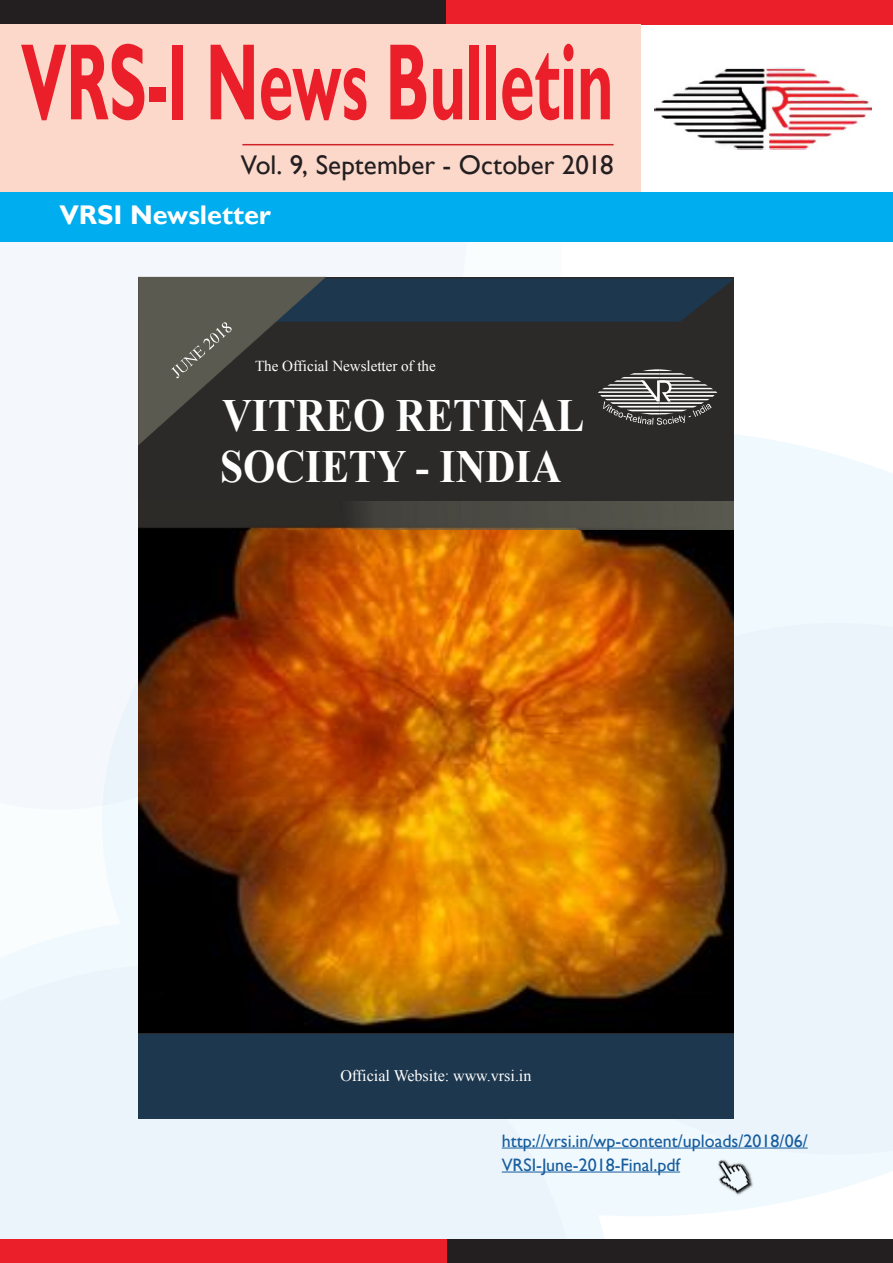
<style>
.page{position:relative;width:893px;height:1263px;background:#fff}
.page>*{position:absolute;margin:0;border:0;box-sizing:border-box;transform-origin:0 0}
.t1{font:700 109.35px "Gill Sans";color:#eb1f29;scale:.57 1}
.t2{font:700 46.05px/50.8px "Times New Roman";color:#fefefe;scale:.9 1}
.t3{font:27px "Gill Sans";color:#231f20}
.t4{font:700 27px "Gill Sans";color:#fff}
.t5{font:18px/24px "Gill Sans";color:#175d9e}
.t6{font:16.05px "Times New Roman";letter-spacing:-.005em;color:#fefefe}
.t7{font:15.15px "Times New Roman";letter-spacing:-.005em;color:#fefefe}
</style>
<div class="page">
<svg style="left:615px;top:428px;width:278px;height:788px;fill:#f0f9fd"></svg>
<svg style="left:102px;top:810px;width:36px;height:109px;fill:#f0f9fd"></svg>
<svg style="left:0;top:919px;width:615px;height:320px;fill:#f0f9fd"></svg>
<div style="left:0;top:242px;width:467px;height:568px;background:#f4f7fb"></div>
<div style="left:578px;top:623px;width:315px;height:532px;background:#ebf4fa"></div>
<div style="left:0;top:964px;width:578px;height:275px;background:#ebf4fa"></div>
<div style="left:0;top:0;width:446px;height:24px;background:#231f20"></div>
<div style="left:446px;top:0;width:447px;height:24px;background:#eb1f29"></div>
<div style="left:446px;top:1239px;width:447px;height:24px;background:#231f20"></div>
<div style="left:0;top:1239px;width:446px;height:24px;background:#eb1f29"></div>
<div style="left:0;top:24px;width:640px;height:172px;background:#fbd8ca"></div>
<img style="left:655px;top:68px;width:217px;height:82px">
<div style="left:0;top:193px;width:893px;height:49px;background:#00aeef"></div>
<hr style="left:502px;top:1147px;width:306px;height:1px;background:#175d9e">
<hr style="left:502px;top:1171px;width:178px;height:1px;background:#175d9e">
<img style="left:138px;top:529px;width:595px;height:504px">
<div style="left:654px;top:996px;width:79px;height:37px;background:#000"></div>
<div style="left:138px;top:997px;width:74px;height:36px;background:#000"></div>
<div style="left:138px;top:1033px;width:595px;height:86px;background:#1d374e"></div>
<hr style="left:138px;top:1033px;width:595px;height:1px;background:#2b2a29">
<div style="left:138px;top:277px;width:595px;height:249px;background:#2b2a29"></div>
<svg style="left:138px;top:277px;width:595px;height:168px"></svg>
<img style="left:138px;top:502px;width:595px;height:27px">
<img style="left:705px;top:1153px;width:62px;height:46px">
<hr style="left:242px;top:144px;width:372px;height:1px;background:#d1232a">
<p class="t1" style="left:21px;top:17px;width:1041px">VRS-I News Bulletin</p>
<p class="t3" style="left:241px;top:149px;width:374px">Vol. 9, September - October 2018</p>
<p class="t4" style="left:60px;top:199px;width:213px">VRSI Newsletter</p>
<p class="t7" style="left:255px;top:356px;width:182px">The Official Newsletter of the</p>
<p class="t2" style="left:220px;top:389px;width:406px">VITREO RETINAL<br>SOCIETY - INDIA</p>
<p class="t6" style="left:340px;top:1065px;width:193px">Official Website: www.vrsi.in</p>
<p class="t5" style="left:502px;top:1129px;width:307px">http://vrsi.in/wp-content/uploads/2018/06/<br>VRSI-June-2018-Final.pdf</p>
</div>
